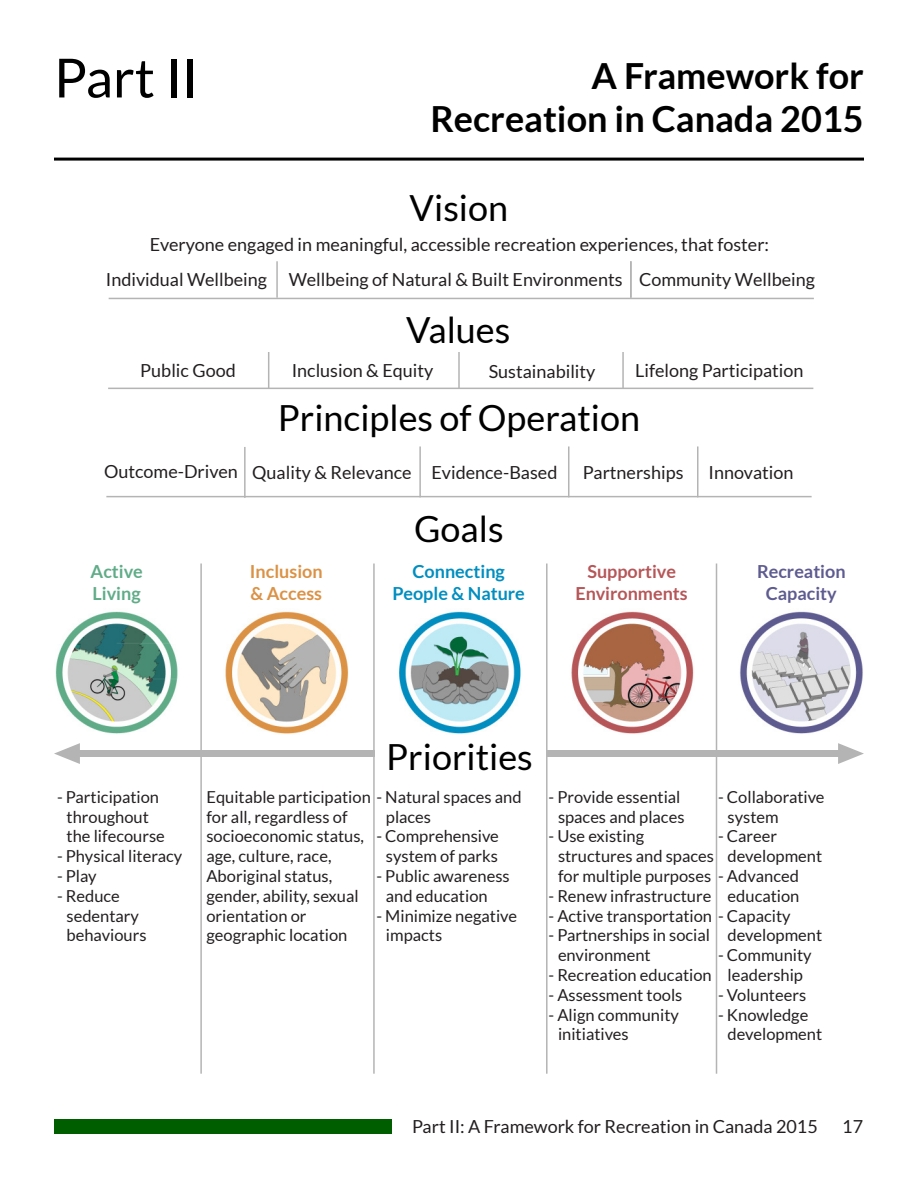
<style>
.page{position:relative;width:918px;height:1188px;background:#fff}
.page>*{position:absolute;margin:0;border:0;box-sizing:border-box;transform-origin:0 0}
.Chapter_first_paragr{font:54px "Lato";color:#000}
.Chapter_first_paragr-2{font:36px "Lato";color:#000}
.Chapter_first_paragr-3{font:700 36px "Lato";color:#000}
.t1{font:18px "Lato";color:#231f20}
.inner_contents{font:700 18px "Lato";color:#008ec0}
.inner_contents-2{font:700 18px "Lato";color:#b65658}
.inner_contents-3{font:700 18px "Lato";color:#5e5b90}
.inner_contents-4{font:700 18px "Lato";color:#db9245}
.inner_contents-5{font:700 18px "Lato";color:#60ac88}
.t2{font:16.5px/19.8px "Lato";color:#231f20}
</style>
<div class="page">
<div style="left:54px;top:1119px;width:338px;height:14px;background:#005d00"></div>
<hr style="left:54px;top:158px;width:810px;height:3px;background:#000">
<div style="left:547px;top:750px;width:294px;height:7px;background:#b4b4b4"></div>
<div style="left:77px;top:750px;width:298px;height:7px;background:#b4b4b4"></div>
<img style="left:55px;top:611px;width:123px;height:123px">
<img style="left:225px;top:611px;width:124px;height:123px">
<img style="left:399px;top:611px;width:122px;height:123px">
<img style="left:571px;top:611px;width:123px;height:123px">
<img style="left:740px;top:611px;width:123px;height:123px">
<svg style="left:838px;top:743px;width:26px;height:21px"></svg>
<svg style="left:54px;top:743px;width:26px;height:21px"></svg>
<hr style="left:200px;top:564px;width:2px;height:510px;background:#b4b4b4">
<hr style="left:373px;top:564px;width:2px;height:510px;background:#b4b4b4">
<hr style="left:546px;top:564px;width:2px;height:510px;background:#b4b4b4">
<hr style="left:716px;top:564px;width:1px;height:510px;background:#b4b4b4">
<hr style="left:622px;top:352px;width:2px;height:36px;background:#b4b4b4">
<hr style="left:244px;top:447px;width:2px;height:51px;background:#b4b4b4">
<hr style="left:276px;top:261px;width:2px;height:37px;background:#b4b4b4">
<hr style="left:630px;top:261px;width:2px;height:37px;background:#b4b4b4">
<hr style="left:458px;top:352px;width:2px;height:36px;background:#b4b4b4">
<hr style="left:268px;top:352px;width:1px;height:36px;background:#b4b4b4">
<hr style="left:419px;top:446px;width:2px;height:51px;background:#b4b4b4">
<hr style="left:568px;top:446px;width:1px;height:51px;background:#b4b4b4">
<hr style="left:697px;top:446px;width:2px;height:51px;background:#b4b4b4">
<hr style="left:106px;top:496px;width:706px;height:1px;background:#b4b4b4">
<hr style="left:108px;top:388px;width:705px;height:1px;background:#b4b4b4">
<hr style="left:109px;top:298px;width:705px;height:1px;background:#b4b4b4">
<p class="Chapter_first_paragr" style="left:54px;top:48px;width:146px">Part II</p>
<p class="Chapter_first_paragr-3" style="left:592px;top:56px;width:274px">A Framework for</p>
<p class="Chapter_first_paragr-3" style="left:430px;top:99px;width:435px">Recreation in Canada 2015</p>
<p class="Chapter_first_paragr-2" style="left:410px;top:187px;width:100px">Vision</p>
<p class="t1" style="left:150px;top:235px;width:621px">Everyone engaged in meaningful, accessible recreation experiences, that foster:</p>
<p class="t1" style="left:106px;top:269px;width:163px">Individual Wellbeing</p>
<p class="t1" style="left:289px;top:269px;width:335px">Wellbeing of Natural &amp; Built Environments</p>
<p class="Chapter_first_paragr-2" style="left:406px;top:310px;width:106px">Values</p>
<p class="t1" style="left:639px;top:269px;width:177px">Community Wellbeing</p>
<p class="t1" style="left:140px;top:360px;width:97px">Public Good</p>
<p class="t1" style="left:635px;top:360px;width:170px">Lifelong Participation</p>
<p class="t1" style="left:292px;top:360px;width:143px">Inclusion &amp; Equity</p>
<p class="t1" style="left:489px;top:361px;width:108px">Sustainability</p>
<p class="Chapter_first_paragr-2" style="left:278px;top:398px;width:364px">Principles of Operation</p>
<p class="t1" style="left:104px;top:462px;width:135px">Outcome-Driven</p>
<p class="t1" style="left:252px;top:462px;width:161px">Quality &amp; Relevance</p>
<p class="t1" style="left:431px;top:462px;width:127px">Evidence-Based</p>
<p class="t1" style="left:583px;top:462px;width:102px">Partnerships</p>
<p class="t1" style="left:709px;top:462px;width:86px">Innovation</p>
<p class="inner_contents-5" style="left:91px;top:561px;width:54px">Active</p>
<p class="inner_contents-5" style="left:93px;top:583px;width:50px">Living</p>
<p class="inner_contents-4" style="left:250px;top:561px;width:74px">Inclusion</p>
<p class="inner_contents-4" style="left:251px;top:583px;width:73px">&amp; Access</p>
<p class="Chapter_first_paragr-2" style="left:414px;top:509px;width:91px">Goals</p>
<p class="inner_contents" style="left:413px;top:561px;width:94px">Connecting</p>
<p class="inner_contents" style="left:392px;top:583px;width:134px">People &amp; Nature</p>
<p class="inner_contents-2" style="left:587px;top:561px;width:90px">Supportive</p>
<p class="inner_contents-2" style="left:575px;top:583px;width:114px">Environments</p>
<p class="inner_contents-3" style="left:757px;top:561px;width:90px">Recreation</p>
<p class="inner_contents-3" style="left:766px;top:583px;width:73px">Capacity</p>
<p class="t2" style="left:57px;top:787px;width:104px">- Participation</p>
<p class="t2" style="left:67px;top:807px;width:84px">throughout</p>
<p class="t2" style="left:67px;top:826px;width:100px">the lifecourse</p>
<p class="t2" style="left:57px;top:846px;width:127px">- Physical literacy</p>
<p class="t2" style="left:57px;top:866px;width:41px">- Play</p>
<p class="t2" style="left:67px;top:886px;width:74px;text-indent:-10px">- Reduce sedentary</p>
<p class="t2" style="left:67px;top:925px;width:81px">behaviours</p>
<p class="Chapter_first_paragr-2" style="left:386px;top:737px;width:148px">Priorities</p>
<p class="t2" style="left:206px;top:787px;width:317px">Equitable participation - Natural spaces and</p>
<p class="t2" style="left:206px;top:807px;width:143px">for all, regardless of</p>
<p class="t2" style="left:206px;top:826px;width:159px">socioeconomic status,</p>
<p class="t2" style="left:206px;top:846px;width:127px">age, culture, race,</p>
<p class="t2" style="left:206px;top:866px;width:127px">Aboriginal status,</p>
<p class="t2" style="left:206px;top:886px;width:154px">gender, ability, sexual</p>
<p class="t2" style="left:206px;top:906px;width:102px">orientation or</p>
<p class="t2" style="left:206px;top:925px;width:142px">geographic location</p>
<p class="t2" style="left:386px;top:807px;width:47px">places</p>
<p class="t2" style="left:376px;top:826px;width:124px;text-align:center">- Comprehensive system of parks</p>
<p class="t2" style="left:386px;top:866px;width:125px;text-indent:-10px">- Public awareness and education</p>
<p class="t2" style="left:386px;top:906px;width:133px;text-indent:-10px">- Minimize negative impacts</p>
<p class="t2" style="left:548px;top:787px;width:138px;text-align:center">- Provide essential spaces and places</p>
<p class="t2" style="left:558px;top:826px;width:242px;text-indent:-10px">- Use existing<br>structures and spaces<br>for multiple purposes - Advanced</p>
<p class="t2" style="left:548px;top:886px;width:164px">- Renew infrastructure</p>
<p class="t2" style="left:548px;top:906px;width:244px">- Active transportation - Capacity</p>
<p class="t2" style="left:548px;top:925px;width:163px">- Partnerships in social</p>
<p class="t2" style="left:558px;top:945px;width:94px">environment</p>
<p class="t2" style="left:548px;top:965px;width:165px">- Recreation education</p>
<p class="t2" style="left:548px;top:985px;width:136px">- Assessment tools</p>
<p class="t2" style="left:558px;top:1005px;width:122px;text-indent:-10px">- Align community initiatives</p>
<p class="t2" style="left:728px;top:787px;width:99px;text-indent:-10px">- Collaborative system</p>
<p class="t2" style="left:728px;top:826px;width:96px;text-indent:-10px">- Career development</p>
<p class="t2" style="left:728px;top:886px;width:73px">education</p>
<p class="t2" style="left:728px;top:925px;width:96px">development</p>
<p class="t2" style="left:718px;top:945px;width:95px;text-align:center">- Community leadership</p>
<p class="t2" style="left:718px;top:985px;width:90px">- Volunteers</p>
<p class="t2" style="left:728px;top:1005px;width:96px;text-indent:-10px">- Knowledge development</p>
<p class="t1" style="left:412px;top:1116px;width:407px">Part II: A Framework for Recreation in Canada 2015</p>
<p class="t1" style="left:842px;top:1117px;width:22px">17</p>
</div>
